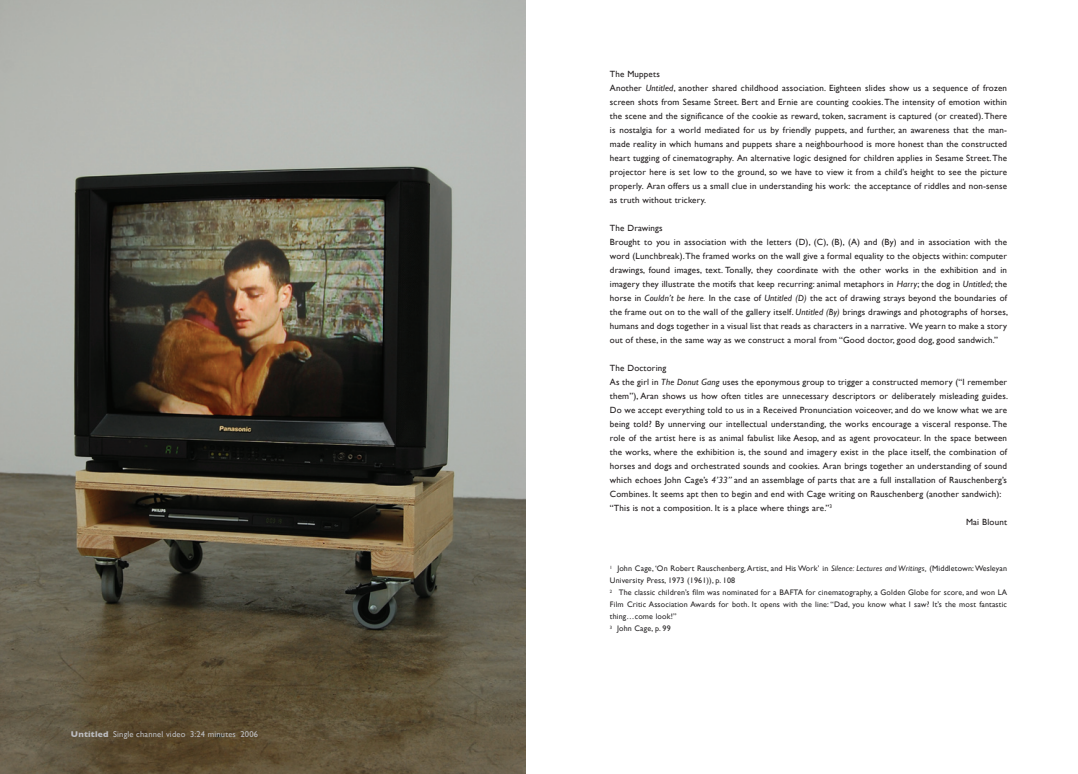
<style>
.page{position:relative;width:1078px;height:774px;background:#fff}
.page>*{position:absolute;margin:0;border:0;box-sizing:border-box;transform-origin:0 0}
.t1{font:9px/14px "Gill Sans";letter-spacing:.02em;color:#231f20}
.t2{font:8.5px "Gill Sans";letter-spacing:.02em;color:#bcbdc0}
.t3{font:8px/12px "Gill Sans";letter-spacing:.02em;color:#2b292a}
.s1{font-weight:700}
.s2{font-style:italic}
.s3{font-weight:300;font-style:italic}
</style>
<div class="page">
<img style="left:0;top:0;width:525px;height:774px">
<p class="t2" style="left:71px;top:729px;width:188px"><span class="s1">Untitled</span> Single channel video 3:24 minutes 2006</p>
<p class="t1" style="left:609px;top:67px;width:398px">The Muppets<br>Another <span class="s2">Untitled</span>, another shared childhood association. Eighteen slides show us a sequence of frozen screen shots from Sesame Street. Bert and Ernie are counting cookies. The intensity of emotion within the scene and the significance of the cookie as reward, token, sacrament is captured (or created). There is nostalgia for a world mediated for us by friendly puppets, and further, an awareness that the man&shy;made reality in which humans and puppets share a neighbourhood is more honest than the constructed heart tugging of cinematography.An alternative logic designed for children applies in Sesame Street. The projector here is set low to the ground, so we have to view it from a child’s height to see the picture properly.Aran offers us a small clue in understanding his work: the acceptance of riddles and non-sense as truth without trickery.</p>
<p class="t1" style="left:609px;top:221px;width:399px">The Drawings<br>Brought to you in association with the letters (D), (C), (B), (A) and (By) and in association with the word (Lunchbreak). The framed works on the wall give a formal equality to the objects within: computer drawings, found images, text. Tonally, they coordinate with the other works in the exhibition and in imagery they illustrate the motifs that keep recurring: animal metaphors in <span class="s2">Harry</span>; the dog in <span class="s2">Untitled</span>; the horse in <span class="s2">Couldn’t be here</span><span class="s3">.</span> In the case of <span class="s2">Untitled (D)</span> the act of drawing strays beyond the boundaries of the frame out on to the wall of the gallery itself. <span class="s2">Untitled (By)</span> brings drawings and photographs of horses, humans and dogs together in a visual list that reads as characters in a narrative.We yearn to make a story out of these, in the same way as we construct a moral from “Good doctor, good dog, good sandwich.”</p>
<p class="t1" style="left:609px;top:361px;width:58px">The Doctoring</p>
<p class="t1" style="left:609px;top:375px;width:398px">As the girl in <span class="s2">The Donut Gang</span> uses the eponymous group to trigger a constructed memory (“I remember</p>
<p class="t1" style="left:609px;top:389px;width:399px">them”), Aran shows us how often titles are unnecessary descriptors or deliberately misleading guides.</p>
<p class="t1" style="left:609px;top:403px;width:398px">Do we accept everything told to us in a Received Pronunciation voiceover, and do we know what we are</p>
<p class="t1" style="left:609px;top:417px;width:398px">being told? By unnerving our intellectual understanding, the works encourage a visceral response. The</p>
<p class="t1" style="left:609px;top:431px;width:398px">role of the artist here is as animal fabulist like Aesop, and as agent provocateur. In the space between</p>
<p class="t1" style="left:609px;top:445px;width:398px">the works, where the exhibition is, the sound and imagery exist in the place itself, the combination of</p>
<p class="t1" style="left:609px;top:459px;width:398px">horses and dogs and orchestrated sounds and cookies.Aran brings together an understanding of sound</p>
<p class="t1" style="left:609px;top:473px;width:398px">which echoes John Cage’s <span class="s2">4’33”</span> and an assemblage of parts that are a full installation of Rauschenberg’s</p>
<p class="t1" style="left:609px;top:487px;width:393px">Combines. It seems apt then to begin and end with Cage writing on Rauschenberg (another sandwich):</p>
<p class="t1" style="left:609px;top:501px;width:224px">“This is not a composition. It is a place where things are.”<sup>3</sup></p>
<p class="t1" style="left:965px;top:515px;width:42px">Mai Blount</p>
<p class="t3" style="left:609px;top:562px;width:398px"><sup>1</sup> John Cage, ‘On Robert Rauschenberg, Artist, and His Work’ in <span class="s2">Silence: Lectures and Writings,</span> (Middletown: Wesleyan University Press, 1973 (1961)), p. 108<br><sup>2</sup> The classic children’s film was nominated for a BAFTA for cinematography, a Golden Globe for score, and won LA Film Critic Association Awards for both. It opens with the line: “Dad, you know what I saw? It’s the most fantastic thing…come look!”<br><sup>3</sup> John Cage, p. 99</p>
</div>
